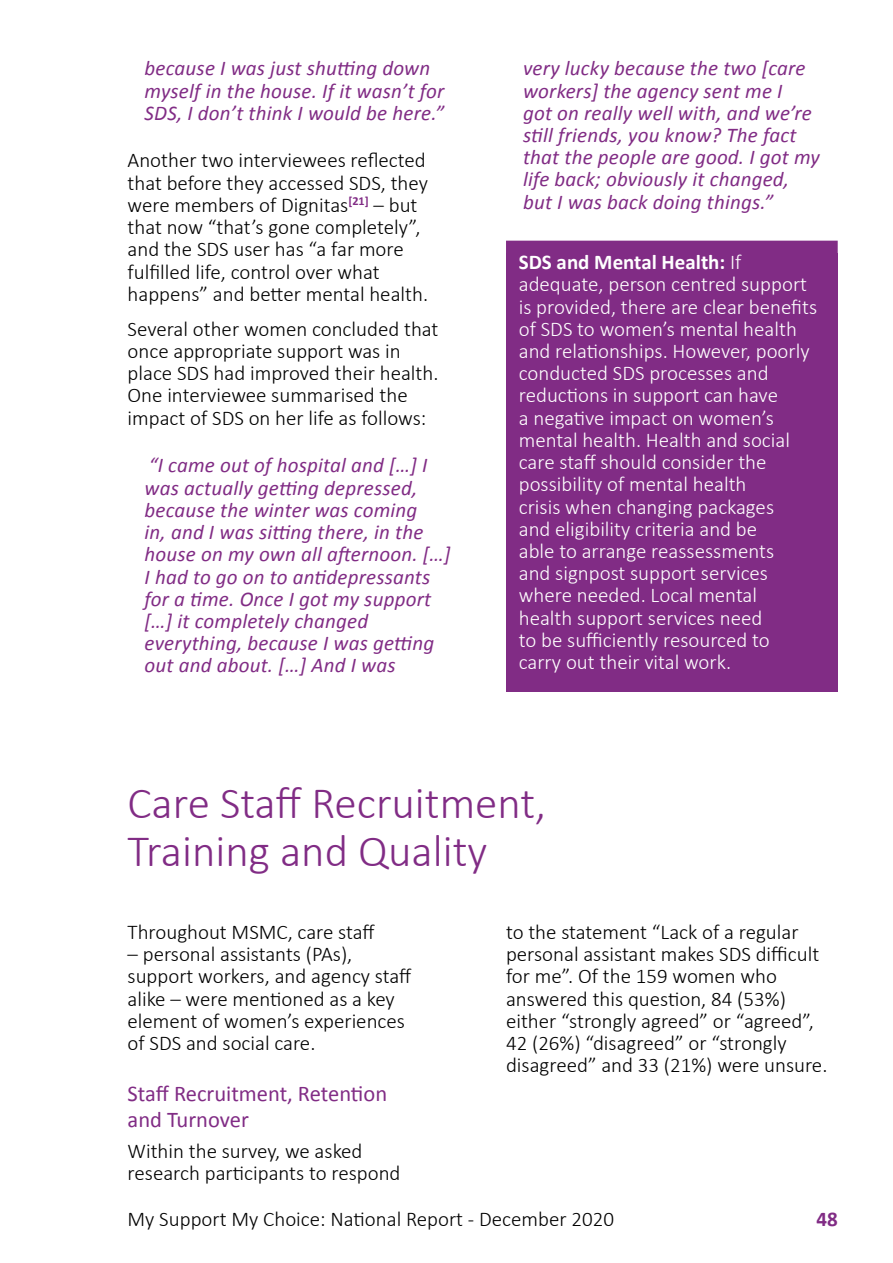
<style>
.page{position:relative;width:893px;height:1263px;background:#fff}
.page>*{position:absolute;margin:0;border:0;box-sizing:border-box;transform-origin:0 0}
.t1{font:300 45px/47.5px "Calibri";color:#812c85}
.t2{font:22.5px/25.8px "Calibri";color:#812c85}
.t3{font:300 21px/22.2px "Calibri";color:#000}
.t4{font:italic 21px/22.2px "Calibri";letter-spacing:.01em;color:#812c85}
.t5{font:300 21px/22.2px "Calibri";color:#fff}
.t6{font:700 21px "Calibri";color:#812c85}
.s1{font-weight:700}
</style>
<div class="page">
<div style="left:506px;top:253px;width:332px;height:438px;background:#812c85"></div>
<div style="left:506px;top:241px;width:332px;height:28px;background:#812c85"></div>
<p class="t4" style="left:145px;top:56px;width:301px">because I was just shutting down myself in the house. If it wasn’t for<br>SDS, I don’t think I would be here.”</p>
<p class="t3" style="left:128px;top:148px;width:302px">Another two interviewees reflected that before they accessed SDS, they were members of Dignitas<sup>[21]</sup> – but that now “that’s gone completely”, and the SDS user has “a far more fulfilled life, control over what happens” and better mental health.</p>
<p class="t3" style="left:128px;top:317px;width:313px">Several other women concluded that once appropriate support was in place SDS had improved their health.<br>One interviewee summarised the impact of SDS on her life as follows:</p>
<p class="t4" style="left:145px;top:454px;width:308px">“I came out of hospital and […] I was actually getting depressed, because the winter was coming<br>in, and I was sitting there, in the house on my own all afternoon. […]<br>I had to go on to antidepressants for a time. Once I got my support […] it completely changed everything, because I was getting out and about. […] And I was</p>
<p class="t4" style="left:523px;top:56px;width:298px">very lucky because the two [care workers] the agency sent me I<br>got on really well with, and we’re still friends, you know? The fact that the people are good. I got my life back; obviously it changed, but I was back doing things.”</p>
<p class="t5" style="left:519px;top:250px;width:300px"><span class="s1">SDS and Mental Health:</span> If adequate, person centred support is provided, there are clear benefits of SDS to women’s mental health and relationships. However, poorly conducted SDS processes and reductions in support can have<br>a negative impact on women’s mental health. Health and social care staff should consider the possibility of mental health<br>crisis when changing packages<br>and eligibility criteria and be<br>able to arrange reassessments<br>and signpost support services where needed. Local mental<br>health support services need<br>to be sufficiently resourced to carry out their vital work.</p>
<h1 class="t1" style="left:128px;top:777px;width:420px">Care Staff Recruitment,<br>Training and Quality</h1>
<p class="t3" style="left:128px;top:920px;width:249px">Throughout MSMC, care staff</p>
<p class="t3" style="left:128px;top:942px;width:285px">– personal assistants (PAs), support workers, and agency staff alike – were mentioned as a key element of women’s experiences of SDS and social care.</p>
<p class="t2" style="left:128px;top:1081px;width:261px">Staff Recruitment, Retention and Turnover</p>
<p class="t3" style="left:128px;top:1139px;width:274px">Within the survey, we asked research participants to respond</p>
<p class="t3" style="left:506px;top:920px;width:323px">to the statement “Lack of a regular personal assistant makes SDS difficult for me”. Of the 159 women who answered this question, 84 (53%) either “strongly agreed” or “agreed”, 42 (26%) “disagreed” or “strongly disagreed” and 33 (21%) were unsure.</p>
<p class="t3" style="left:128px;top:1207px;width:488px">My Support My Choice: National Report - December 2020</p>
<p class="t6" style="left:816px;top:1206px;width:23px">48</p>
</div>
